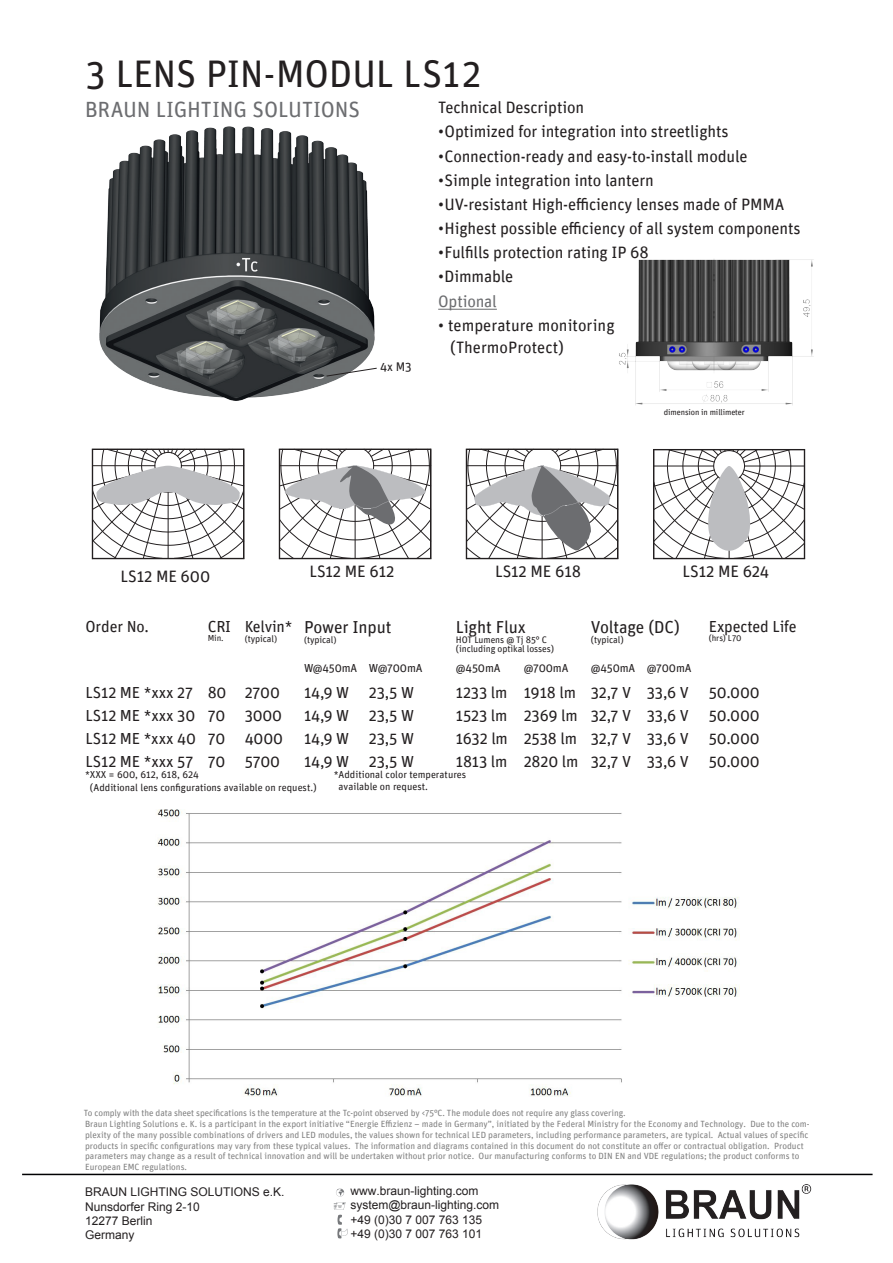
<style>
.page{position:relative;width:893px;height:1263px;background:#fff}
.page>*{position:absolute;margin:0;border:0;box-sizing:border-box;transform-origin:0 0}
.HL_24pt_schwarz{font:38.4px "Unit Regular TF";letter-spacing:-.015em;color:#231f20}
.SL_16pt_GRAU_UnitBol{font:22.05px "Unit Regular TF";letter-spacing:-.005em;color:#6c6d70}
.Unit_Reg_Fließtext_1{font:17.25px "Unit";letter-spacing:-.01em;color:#231f20}
.Unit_Reg_Fließtext_1-2{font:16.5px/21.6px "Unit";letter-spacing:-.01em;color:#231f20}
.Unit_Reg_Fließtext_1-3{font:16.5px "Unit";letter-spacing:-.01em;color:#6c6d70}
.Unit_Reg_Fließtext_1-4{font:16.05px "Unit";letter-spacing:-.01em;color:#231f20}
.Unit_Reg_Fließtext_1-5{font:12.6px "Unit";color:#231f20}
.t1{font:12px/14.4px "Arial";color:#231f20}
.Unit_Reg_Fließtext_1-6{font:11.7px "Unit";letter-spacing:-.01em;color:#231f20}
.t2{font:10.2px/12.1px "Unit";color:#231f20}
.Unit_Reg_Fließtext_1-7{font:9.45px/9.4px "Unit";letter-spacing:-.01em;color:#231f20}
.Unit_Reg_Fließtext_1-8{font:9px/10.8px "Unit";color:#808080}
.Unit_Reg_Fließtext_1-9{font:8.7px "Unit";letter-spacing:-.01em;color:#231f20}
.Unit_Reg_Fließtext_1-10{font:8.25px "Unit";letter-spacing:-.01em;color:#231f20}
.s1{font-size:8.7px}
</style>
<div class="page">
<hr style="left:22px;top:1174px;width:851px;height:1px;background:#000002">
<img style="left:597px;top:1184px;width:214px;height:56px">
<svg style="left:336px;top:1188px;width:8px;height:8px"></svg>
<svg style="left:334px;top:1202px;width:13px;height:36px"></svg>
<img style="left:157px;top:809px;width:582px;height:288px">
<img style="left:619px;top:259px;width:195px;height:146px">
<img style="left:99px;top:126px;width:276px;height:275px">
<svg style="left:326px;top:367px;width:51px;height:10px"></svg>
<svg style="left:91px;top:448px;width:154px;height:112px"></svg>
<svg style="left:278px;top:448px;width:154px;height:112px"></svg>
<svg style="left:465px;top:448px;width:154px;height:112px"></svg>
<svg style="left:653px;top:449px;width:153px;height:111px"></svg>
<hr style="left:438px;top:309px;width:59px;height:1px;background:#6c6d70">
<p class="HL_24pt_schwarz" style="left:85px;top:51px;width:398px">3 LENS PIN-MODUL LS12</p>
<p class="SL_16pt_GRAU_UnitBol" style="left:85px;top:97px;width:276px">BRAUN LIGHTING SOLUTIONS</p>
<p class="Unit_Reg_Fließtext_1-2" style="left:438px;top:97px;width:147px">Technical Description</p>
<p class="Unit_Reg_Fließtext_1-2" style="left:438px;top:121px;width:292px">• Optimized for integration into streetlights</p>
<p class="Unit_Reg_Fließtext_1-2" style="left:438px;top:145px;width:311px">• Connection-ready and easy-to-install module</p>
<p class="Unit_Reg_Fließtext_1-2" style="left:438px;top:169px;width:217px">• Simple integration into lantern</p>
<p class="Unit_Reg_Fließtext_1-2" style="left:438px;top:193px;width:348px">• UV-resistant High-efficiency lenses made of PMMA</p>
<p class="Unit_Reg_Fließtext_1-2" style="left:438px;top:217px;width:364px">• Highest possible efficiency of all system components</p>
<p class="Unit_Reg_Fließtext_1-2" style="left:438px;top:241px;width:212px">• Fulfills protection rating IP 68</p>
<p class="Unit_Reg_Fließtext_1-2" style="left:438px;top:265px;width:77px">• Dimmable</p>
<p class="Unit_Reg_Fließtext_1-3" style="left:438px;top:292px;width:60px">Optional</p>
<p class="Unit_Reg_Fließtext_1-2" style="left:450px;top:314px;width:166px;text-indent:-12px">• temperature monitoring (ThermoProtect)</p>
<p class="Unit_Reg_Fließtext_1-5" style="left:380px;top:359px;width:33px">4x M3</p>
<p class="Unit_Reg_Fließtext_1-10" style="left:664px;top:407px;width:83px">dimension in millimeter</p>
<p class="Unit_Reg_Fließtext_1-2" style="left:120px;top:566px;width:91px">LS12 ME 600</p>
<p class="Unit_Reg_Fließtext_1-2" style="left:309px;top:561px;width:86px">LS12 ME 612</p>
<p class="Unit_Reg_Fließtext_1-2" style="left:495px;top:561px;width:88px">LS12 ME 618</p>
<p class="Unit_Reg_Fließtext_1-2" style="left:682px;top:561px;width:88px">LS12 ME 624</p>
<p class="Unit_Reg_Fließtext_1-4" style="left:86px;top:617px;width:65px">Order No.</p>
<p class="Unit_Reg_Fließtext_1-4" style="left:208px;top:617px;width:25px">CRI</p>
<p class="Unit_Reg_Fließtext_1-9" style="left:208px;top:633px;width:17px">Min.</p>
<p class="Unit_Reg_Fließtext_1-4" style="left:245px;top:617px;width:49px">Kelvin*</p>
<p class="Unit_Reg_Fließtext_1-7" style="left:245px;top:633px;width:34px"><span class="s1">(</span>typical<span class="s1">)</span></p>
<p class="Unit_Reg_Fließtext_1" style="left:304px;top:617px;width:89px">Power Input</p>
<p class="Unit_Reg_Fließtext_1-7" style="left:304px;top:634px;width:34px"><span class="s1">(</span>typical<span class="s1">)</span></p>
<p class="Unit_Reg_Fließtext_1" style="left:456px;top:617px;width:71px">Light Flux</p>
<p class="Unit_Reg_Fließtext_1-7" style="left:456px;top:634px;width:100px">HOT Lumens @ Tj 85° C (including optikal losses)</p>
<p class="Unit_Reg_Fließtext_1" style="left:591px;top:617px;width:91px">Voltage (DC)</p>
<p class="Unit_Reg_Fließtext_1-7" style="left:591px;top:634px;width:34px">(typical)</p>
<p class="Unit_Reg_Fließtext_1-6" style="left:304px;top:661px;width:55px">W@450mA</p>
<p class="Unit_Reg_Fließtext_1-6" style="left:369px;top:661px;width:55px">W@700mA</p>
<p class="Unit_Reg_Fließtext_1-6" style="left:456px;top:661px;width:46px">@450mA</p>
<p class="Unit_Reg_Fließtext_1-6" style="left:524px;top:661px;width:46px">@700mA</p>
<p class="Unit_Reg_Fließtext_1-6" style="left:591px;top:661px;width:46px">@450mA</p>
<p class="Unit_Reg_Fließtext_1-6" style="left:647px;top:661px;width:46px">@700mA</p>
<p class="Unit_Reg_Fließtext_1-4" style="left:709px;top:617px;width:89px">Expected Life</p>
<p class="Unit_Reg_Fließtext_1-9" style="left:709px;top:633px;width:34px">(hrs) L70</p>
<p class="Unit_Reg_Fließtext_1-4" style="left:86px;top:683px;width:109px">LS12 ME *xxx 27</p>
<p class="Unit_Reg_Fließtext_1-4" style="left:208px;top:683px;width:20px">80</p>
<p class="Unit_Reg_Fließtext_1-4" style="left:245px;top:683px;width:37px">2700</p>
<p class="Unit_Reg_Fließtext_1-4" style="left:304px;top:683px;width:47px">14,9 W</p>
<p class="Unit_Reg_Fließtext_1-4" style="left:369px;top:683px;width:46px">23,5 W</p>
<p class="Unit_Reg_Fließtext_1-4" style="left:456px;top:683px;width:53px">1233 lm</p>
<p class="Unit_Reg_Fließtext_1-4" style="left:524px;top:683px;width:54px">1918 lm</p>
<p class="Unit_Reg_Fließtext_1-4" style="left:591px;top:683px;width:42px">32,7 V</p>
<p class="Unit_Reg_Fließtext_1-4" style="left:647px;top:683px;width:43px">33,6 V</p>
<p class="Unit_Reg_Fließtext_1-4" style="left:709px;top:683px;width:52px">50.000</p>
<p class="Unit_Reg_Fließtext_1-4" style="left:86px;top:706px;width:111px">LS12 ME *xxx 30</p>
<p class="Unit_Reg_Fließtext_1-4" style="left:208px;top:706px;width:19px">70</p>
<p class="Unit_Reg_Fließtext_1-4" style="left:245px;top:706px;width:39px">3000</p>
<p class="Unit_Reg_Fließtext_1-4" style="left:304px;top:706px;width:47px">14,9 W</p>
<p class="Unit_Reg_Fließtext_1-4" style="left:369px;top:706px;width:46px">23,5 W</p>
<p class="Unit_Reg_Fließtext_1-4" style="left:456px;top:706px;width:53px">1523 lm</p>
<p class="Unit_Reg_Fließtext_1-4" style="left:524px;top:706px;width:55px">2369 lm</p>
<p class="Unit_Reg_Fließtext_1-4" style="left:591px;top:706px;width:42px">32,7 V</p>
<p class="Unit_Reg_Fließtext_1-4" style="left:647px;top:706px;width:43px">33,6 V</p>
<p class="Unit_Reg_Fließtext_1-4" style="left:709px;top:706px;width:52px">50.000</p>
<p class="Unit_Reg_Fließtext_1-4" style="left:86px;top:729px;width:112px">LS12 ME *xxx 40</p>
<p class="Unit_Reg_Fließtext_1-4" style="left:208px;top:729px;width:19px">70</p>
<p class="Unit_Reg_Fließtext_1-4" style="left:245px;top:729px;width:40px">4000</p>
<p class="Unit_Reg_Fließtext_1-4" style="left:304px;top:729px;width:47px">14,9 W</p>
<p class="Unit_Reg_Fließtext_1-4" style="left:369px;top:729px;width:46px">23,5 W</p>
<p class="Unit_Reg_Fließtext_1-4" style="left:456px;top:729px;width:53px">1632 lm</p>
<p class="Unit_Reg_Fließtext_1-4" style="left:524px;top:729px;width:55px">2538 lm</p>
<p class="Unit_Reg_Fließtext_1-4" style="left:591px;top:729px;width:42px">32,7 V</p>
<p class="Unit_Reg_Fließtext_1-4" style="left:647px;top:729px;width:43px">33,6 V</p>
<p class="Unit_Reg_Fließtext_1-4" style="left:709px;top:729px;width:52px">50.000</p>
<p class="Unit_Reg_Fließtext_1-4" style="left:86px;top:752px;width:109px">LS12 ME *xxx 57</p>
<p class="Unit_Reg_Fließtext_1-4" style="left:208px;top:752px;width:19px">70</p>
<p class="Unit_Reg_Fließtext_1-4" style="left:245px;top:752px;width:37px">5700</p>
<p class="Unit_Reg_Fließtext_1-4" style="left:304px;top:752px;width:47px">14,9 W</p>
<p class="Unit_Reg_Fließtext_1-4" style="left:369px;top:752px;width:46px">23,5 W</p>
<p class="Unit_Reg_Fließtext_1-4" style="left:456px;top:752px;width:53px">1813 lm</p>
<p class="Unit_Reg_Fließtext_1-4" style="left:524px;top:752px;width:56px">2820 lm</p>
<p class="Unit_Reg_Fließtext_1-4" style="left:591px;top:752px;width:42px">32,7 V</p>
<p class="Unit_Reg_Fließtext_1-4" style="left:647px;top:752px;width:43px">33,6 V</p>
<p class="Unit_Reg_Fließtext_1-4" style="left:709px;top:752px;width:52px">50.000</p>
<p class="t2" style="left:90px;top:769px;width:228px;text-indent:-5px">*XXX = 600, 612, 618, 624<br>(Additional lens configurations available on request.)</p>
<p class="t2" style="left:339px;top:768px;width:129px;text-indent:-5px">*Additional color temperatures available on request.</p>
<p class="Unit_Reg_Fließtext_1-8" style="left:84px;top:1108px;width:543px">To comply with the data sheet specifications is the temperature at the Tc-point observed by &lt;75°C. The module does not require any glass covering.</p>
<p class="Unit_Reg_Fließtext_1-8" style="left:85px;top:1118px;width:726px">Braun Lighting Solutions e. K. is a participant in the export initiative “Energie Effizienz – made in Germany”, initiated by the Federal Ministry for the Economy and Technology. Due to the com&shy;plexity of the many possible combinations of drivers and LED modules, the values shown for technical LED parameters, including performance parameters, are typical. Actual values of specific products in specific configurations may vary from these typical values. The information and diagrams contained in this document do not constitute an offer or contractual obligation. Product parameters may change as a result of technical innovation and will be undertaken without prior notice. Our manufacturing conforms to DIN EN and VDE regulations; the product conforms to European EMC regulations.</p>
<h3 class="t1" style="left:85px;top:1185px;width:201px">BRAUN LIGHTING SOLUTIONS e.K.<br>Nunsdorfer Ring 2-10<br>12277 Berlin<br>Germany</h3>
<h3 class="t1" style="left:350px;top:1184px;width:150px">www.braun-lighting.com system@braun-lighting.com +49 (0)30 7 007 763 135 +49 (0)30 7 007 763 101</h3>
</div>
